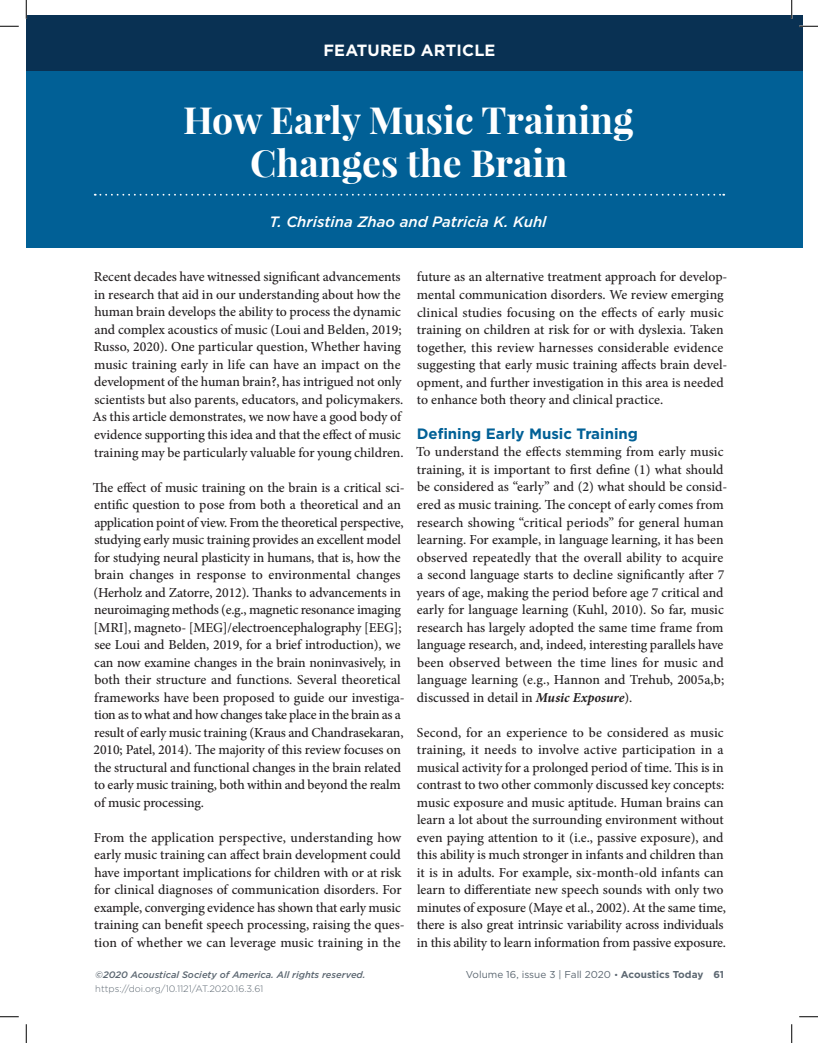
<style>
.page{position:relative;width:818px;height:1043px;background:#fff}
.page>*{position:absolute;margin:0;border:0;box-sizing:border-box;transform-origin:0 0}
.t1{font:700 37.5px/42.5px "Playfair Display";color:#fff;text-align:center}
.t2{font:700 16.25px "Gotham";letter-spacing:.01em;color:#fff}
.t3{font:italic 500 15px "Gotham";color:#fff}
.t4{font:700 15px "Gotham";color:#016096}
.t5{font:500 13.75px/17.5px "Minion Pro";letter-spacing:-.005em;color:#231f20}
.t6{font:10px "Gotham";color:#5c6771}
.t7{font:italic 500 9.38px "Gotham";color:#5c6771}
.t8{font:300 9.38px "Gotham";color:#5c6771}
.s1{font-weight:700;font-style:italic}
.s2{font-size:8.75px}
.s3{font-weight:700}
</style>
<div class="page">
<div style="left:26px;top:15px;width:776px;height:58px;background:#093153"></div>
<div style="left:26px;top:71px;width:776px;height:177px;background:#016096"></div>
<svg style="left:95px;top:194px;width:629px;height:2px"></svg>
<svg style="left:0;top:25px;width:19px;height:2px"></svg>
<svg style="left:799px;top:25px;width:19px;height:2px"></svg>
<svg style="left:0;top:1016px;width:19px;height:1px"></svg>
<svg style="left:799px;top:1016px;width:19px;height:1px"></svg>
<svg style="left:25px;top:0;width:2px;height:19px"></svg>
<svg style="left:25px;top:1024px;width:2px;height:18px"></svg>
<svg style="left:790px;top:0;width:2px;height:19px"></svg>
<svg style="left:791px;top:1024px;width:1px;height:18px"></svg>
<p class="t2" style="left:323px;top:39px;width:173px">FEATURED ARTICLE</p>
<h1 class="t1" style="left:183px;top:99px;width:452px">How Early Music Training<br>Changes the Brain</h1>
<p class="t3" style="left:269px;top:212px;width:279px">T. Christina Zhao and Patricia K. Kuhl</p>
<p class="t5" style="left:93px;top:268px;width:312px">Recent decades have witnessed significant advancements in research that aid in our understanding about how the human brain develops the ability to process the dynamic and complex acoustics of music (Loui and Belden, 2019; Russo, 2020). One particular question, Whether having music training early in life can have an impact on the development of the human brain?, has intrigued not only scientists but also parents, educators, and policymakers.<br>As this article demonstrates, we now have a good body of evidence supporting this idea and that the effect of music training may be particularly valuable for young children.</p>
<p class="t5" style="left:93px;top:478px;width:313px">The effect of music training on the brain is a critical sci&shy;entific question to pose from both a theoretical and an application point of view. From the theoretical perspective, studying early music training provides an excellent model for studying neural plasticity in humans, that is, how the brain changes in response to environmental changes (Herholz and Zatorre, 2012). Thanks to advancements in neuroimaging methods (e.g., magnetic resonance imaging [MRI], magneto- [MEG]/electroencephalography [EEG]; see Loui and Belden, 2019, for a brief introduction), we can now examine changes in the brain noninvasively, in both their structure and functions. Several theoretical frameworks have been proposed to guide our investiga&shy;tion as to what and how changes take place in the brain as a result of early music training (Kraus and Chandrasekaran, 2010; Patel, 2014). The majority of this review focuses on the structural and functional changes in the brain related to early music training, both within and beyond the realm of music processing.</p>
<p class="t5" style="left:94px;top:828px;width:312px">From the application perspective, understanding how early music training can affect brain development could have important implications for children with or at risk for clinical diagnoses of communication disorders. For example, converging evidence has shown that early music training can benefit speech processing, raising the ques&shy;tion of whether we can leverage music training in the</p>
<p class="t7" style="left:95px;top:968px;width:272px">©2020 Acoustical Society of America. All rights reserved.</p>
<p class="t8" style="left:95px;top:982px;width:169px">https://doi.org/10.1121/AT.2020.16.3.61</p>
<p class="t5" style="left:417px;top:268px;width:312px">future as an alternative treatment approach for develop&shy;mental communication disorders. We review emerging clinical studies focusing on the effects of early music training on children at risk for or with dyslexia. Taken together, this review harnesses considerable evidence suggesting that early music training affects brain devel&shy;opment, and further investigation in this area is needed to enhance both theory and clinical practice.</p>
<p class="t4" style="left:416px;top:423px;width:223px">Defining Early Music Training</p>
<p class="t5" style="left:416px;top:443px;width:313px">To understand the effects stemming from early music training, it is important to first define (1) what should be considered as “early” and (2) what should be consid&shy;ered as music training. The concept of early comes from research showing “critical periods” for general human learning. For example, in language learning, it has been observed repeatedly that the overall ability to acquire a second language starts to decline significantly after 7 years of age, making the period before age 7 critical and early for language learning (Kuhl, 2010). So far, music research has largely adopted the same time frame from language research, and, indeed, interesting parallels have been observed between the time lines for music and language learning (e.g., Hannon and Trehub, 2005a,b; discussed in detail in <span class="s1">Music Exposure</span>).</p>
<p class="t5" style="left:417px;top:723px;width:311px">Second, for an experience to be considered as music training, it needs to involve active participation in a musical activity for a prolonged period of time. This is in contrast to two other commonly discussed key concepts: music exposure and music aptitude. Human brains can learn a lot about the surrounding environment without even paying attention to it (i.e., passive exposure), and this ability is much stronger in infants and children than it is in adults. For example, six-month-old infants can learn to differentiate new speech sounds with only two minutes of exposure (Maye et al., 2002). At the same time, there is also great intrinsic variability across individuals in this ability to learn information from passive exposure.</p>
<p class="t6" style="left:466px;top:968px;width:260px">Volume 16, issue 3 | Fall 2020 <span class="s2">•</span> <span class="s3">Acoustics Today 61</span></p>
</div>
